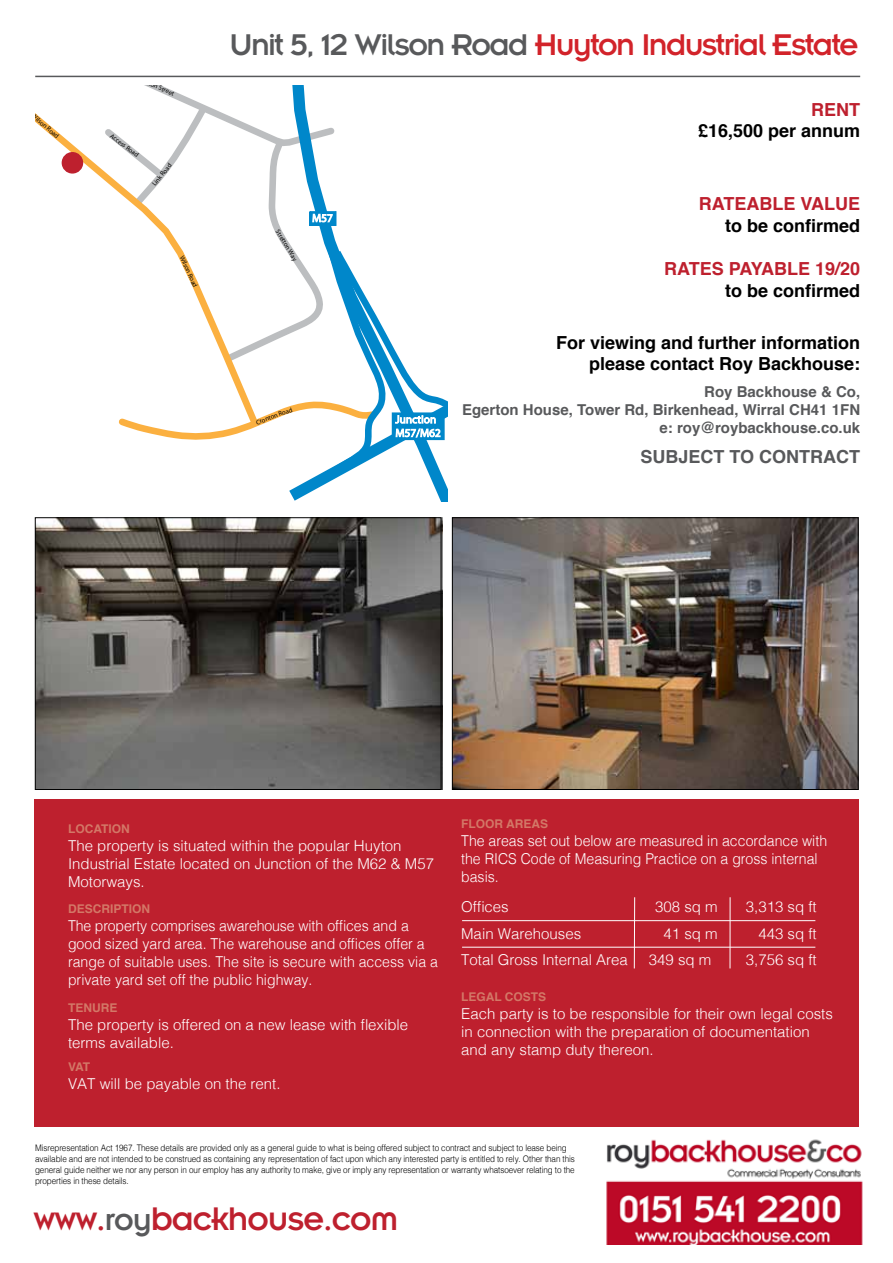
<style>
.page{position:relative;width:893px;height:1263px;background:#fff}
.page>*{position:absolute;margin:0;border:0;box-sizing:border-box;transform-origin:0 0}
.t1{font:36px "Insignia";letter-spacing:-.03em;color:#be202e}
.t2{font:33px "Insignia";letter-spacing:-.05em;color:#d2232a}
.t3{font:700 18px/21.6px "Helvetica";color:#000;text-align:right}
.t4{font:700 18px "Helvetica";color:#be202e}
.t5{font:700 18px "Helvetica";color:#58595b}
.t6{font:300 15px/18px "Helvetica";color:#fff}
.t7{font:300 15px/18px "Helvetica";color:#fff;scale:.94 1}
.t8{font:700 15px/18px "Helvetica";color:#58595b;text-align:right}
.t9{font:700 12px "Helvetica";color:#d37867}
.t10{font:300 9px/10.8px "Helvetica";letter-spacing:-.01em;color:#000;scale:.9 1}
.t11{font:6.6px "Myriad Pro";color:#000}
.s1{color:#58595b}
.s2{font-size:33px;color:#58595b}
</style>
<div class="page">
<hr style="left:35px;top:76px;width:825px;height:1px;background:#58595b">
<div style="left:34px;top:799px;width:825px;height:328px;background:#be202e"></div>
<hr style="left:634px;top:897px;width:1px;height:71px;background:#fff">
<hr style="left:462px;top:920px;width:353px;height:1px;background:#fff">
<hr style="left:462px;top:947px;width:353px;height:1px;background:#fff">
<hr style="left:730px;top:897px;width:1px;height:71px;background:#fff">
<img style="left:606px;top:1139px;width:257px;height:106px">
<img style="left:37px;top:518px;width:405px;height:271px">
<div style="left:35px;top:517px;width:406px;height:273px;border:1px solid #000"></div>
<img style="left:454px;top:519px;width:402px;height:269px">
<div style="left:452px;top:517px;width:406px;height:273px;border:1px solid #000"></div>
<svg style="left:35px;top:86px;width:413px;height:416px"></svg>
<div style="left:62px;top:153px;width:20px;height:20px;background:#be202e;border-radius:50%"></div>
<div style="left:62px;top:152px;width:21px;height:22px;border:2px solid #be202e;border-radius:50%"></div>
<p class="t11" style="left:35px;top:112px;width:35px;rotate:41deg">Wilson Road</p>
<p class="t11" style="left:130px;top:71px;width:51px;rotate:23deg">Ellis Ashton Street</p>
<p class="t11" style="left:113px;top:132px;width:35px;rotate:37deg">Access Road</p>
<p class="t11" style="left:150px;top:182px;width:28px;rotate:-51deg">Link Road</p>
<p class="t11" style="left:186px;top:254px;width:35px;rotate:66deg">Wilson Road</p>
<h2 class="t2" style="left:229px;top:28px;width:631px"><span class="s1">Unit 5, 12 Wilson Road</span> Huyton Industrial Estate</h2>
<p class="t11" style="left:281px;top:228px;width:37px;rotate:59deg">Stretton Way</p>
<p class="t11" style="left:255px;top:419px;width:40px;rotate:-20deg">Cronton Road</p>
<h3 class="t4" style="left:811px;top:95px;width:26px">Rent</h3>
<h3 class="t3" style="left:698px;top:120px;width:164px">£16,500 per annum</h3>
<h3 class="t4" style="left:699px;top:190px;width:163px">RATEABLE VALUE</h3>
<h3 class="t3" style="left:725px;top:215px;width:137px">to be confirmed</h3>
<h3 class="t4" style="left:664px;top:254px;width:198px">RATES PAYABLE 19/20</h3>
<h3 class="t3" style="left:725px;top:280px;width:137px">to be confirmed</h3>
<h3 class="t3" style="left:556px;top:332px;width:306px">For viewing and further information please contact Roy Backhouse:</h3>
<h3 class="t8" style="left:462px;top:383px;width:400px">Roy Backhouse &amp; Co,<br>Egerton House, Tower Rd, Birkenhead, Wirral CH41 1FN e: roy@roybackhouse.co.uk</h3>
<h3 class="t5" style="left:640px;top:442px;width:25px">Subject</h3>
<h3 class="t5" style="left:729px;top:442px;width:57px">to Contract</h3>
<h3 class="t9" style="left:68px;top:819px;width:16px">Location</h3>
<h3 class="t6" style="left:68px;top:835px;width:368px">The property is situated within the popular Huyton<br>Industrial Estate located on Junction of the M62 &amp; M57<br>Motorways.</h3>
<h3 class="t9" style="left:68px;top:899px;width:17px">Description</h3>
<h3 class="t7" style="left:68px;top:916px;width:395px">The property comprises awarehouse with offices and a good sized yard area. The warehouse and offices offer a range of suitable uses. The site is secure with access via a private yard set off the public highway.</h3>
<h3 class="t9" style="left:68px;top:998px;width:17px">Tenure</h3>
<h3 class="t6" style="left:68px;top:1014px;width:342px">The property is offered on a new lease with flexible terms available.</h3>
<h3 class="t9" style="left:68px;top:1057px;width:24px">VAT</h3>
<h3 class="t6" style="left:68px;top:1073px;width:214px">VAT will be payable on the rent.</h3>
<h3 class="t9" style="left:461px;top:814px;width:17px">Floor</h3>
<h3 class="t9" style="left:506px;top:814px;width:10px">areas</h3>
<h3 class="t7" style="left:461px;top:830px;width:391px">The areas set out below are measured in accordance with the RICS Code of Measuring Practice on a gross internal basis.</h3>
<h3 class="t6" style="left:461px;top:897px;width:49px">Offices</h3>
<h3 class="t6" style="left:655px;top:897px;width:64px">308 sq m</h3>
<h3 class="t6" style="left:746px;top:897px;width:72px">3,313 sq ft</h3>
<h3 class="t6" style="left:461px;top:923px;width:122px">Main Warehouses</h3>
<h3 class="t6" style="left:663px;top:923px;width:56px">41 sq m</h3>
<h3 class="t6" style="left:758px;top:923px;width:60px">443 sq ft</h3>
<h3 class="t6" style="left:461px;top:950px;width:168px">Total Gross Internal Area</h3>
<h3 class="t6" style="left:649px;top:950px;width:64px">349 sq m</h3>
<h3 class="t6" style="left:746px;top:950px;width:72px">3,756 sq ft</h3>
<h3 class="t9" style="left:461px;top:987px;width:53px">Legal costs</h3>
<h3 class="t6" style="left:461px;top:1004px;width:373px">Each party is to be responsible for their own legal costs in connection with the preparation of documentation and any stamp duty thereon.</h3>
<p class="t10" style="left:35px;top:1142px;width:601px">Misrepresentation Act 1967. These details are provided only as a general guide to what is being offered subject to contract and subject to lease being available and are not intended to be construed as containing any representation of fact upon which any interested party is entitled to rely. Other than this general guide neither we nor any person in our employ has any authority to make, give or imply any representation or warranty whatsoever relating to the properties in these details.</p>
<h1 class="t1" style="left:33px;top:1200px;width:366px">www.<span class="s2">roy</span>backhouse.com</h1>
</div>
